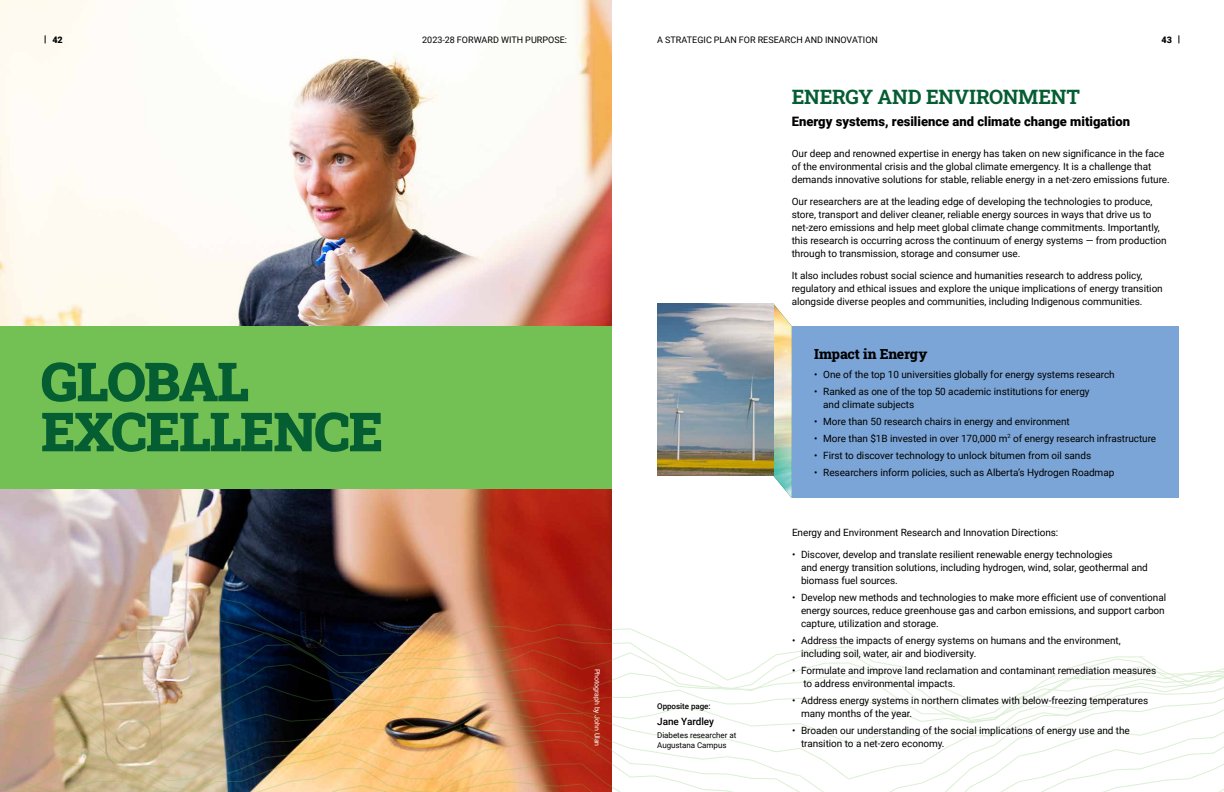
<style>
.page{position:relative;width:1224px;height:792px;background:#fff}
.page>*{position:absolute;margin:0;border:0;box-sizing:border-box;transform-origin:0 0}
.t1{font:54px/50px "Roboto Slab";letter-spacing:-.02em;color:#055d32}
.t2{font:20px "Roboto Slab";letter-spacing:-.01em;color:#055d32}
.t3{font:14px "Roboto Slab";letter-spacing:-.015em;color:#000}
.t4{font:900 13px "Roboto";color:#000}
.t5{font:10px/13px "Roboto";letter-spacing:-.005em;color:#000}
.t6{font:500 10px "Roboto";letter-spacing:-.005em;color:#000}
.t7{font:9px "Roboto";letter-spacing:.005em;color:#000}
.t8{font:900 9px "Roboto";color:#000}
.t9{font:8px/10px "Roboto";letter-spacing:-.005em;color:#000}
.t10{font:500 8px "Roboto";letter-spacing:-.005em;color:#000}
.t11{font:7px "Roboto";letter-spacing:-.005em;color:#fff}
</style>
<div class="page">
<div style="left:792px;top:326px;width:387px;height:172px;background:#7ba5d7"></div>
<img style="left:773px;top:304px;width:19px;height:194px">
<img style="left:657px;top:304px;width:117px;height:172px">
<img style="left:0;top:0;width:612px;height:598px">
<svg style="left:0;top:780px;width:1224px;height:12px"></svg>
<svg style="left:0;top:751px;width:1224px;height:29px"></svg>
<img style="left:0;top:723px;width:1224px;height:28px">
<svg style="left:0;top:721px;width:1189px;height:2px"></svg>
<svg style="left:0;top:705px;width:1224px;height:16px"></svg>
<img style="left:0;top:598px;width:1224px;height:107px">
<svg style="left:251px;top:595px;width:973px;height:86px"></svg>
<svg style="left:0;top:595px;width:160px;height:31px;background:#cab4ab"></svg>
<svg style="left:262px;top:595px;width:251px;height:25px;background:#3d2623"></svg>
<svg style="left:571px;top:595px;width:57px;height:2px"></svg>
<svg style="left:688px;top:595px;width:536px;height:69px"></svg>
<div style="left:0;top:326px;width:612px;height:163px;background:#73c054"></div>
<p class="t8" style="left:52px;top:33px;width:12px">42</p>
<p class="t7" style="left:422px;top:33px;width:146px">2023-28 FORWARD WITH PURPOSE:</p>
<p class="t7" style="left:657px;top:34px;width:222px">A STRATEGIC PLAN FOR RESEARCH AND INNOVATION</p>
<p class="t8" style="left:1162px;top:33px;width:12px">43</p>
<h1 class="t1" style="left:41px;top:355px;width:344px">GLOBAL<br>EXCELLENCE</h1>
<p class="t11" style="left:602px;top:669px;width:79px;rotate:90deg">Photograph by John Ulan</p>
<p class="t10" style="left:657px;top:700px;width:55px">Opposite page:</p>
<p class="t6" style="left:657px;top:714px;width:58px">Jane Yardley</p>
<p class="t9" style="left:657px;top:729px;width:81px">Diabetes researcher at<br>Augustana Campus</p>
<h2 class="t2" style="left:792px;top:83px;width:290px">ENERGY AND ENVIRONMENT</h2>
<h3 class="t4" style="left:792px;top:112px;width:340px">Energy systems, resilience and climate change mitigation</h3>
<p class="t5" style="left:792px;top:146px;width:380px">Our deep and renowned expertise in energy has taken on new significance in the face of the environmental crisis and the global climate emergency. It is a challenge that demands innovative solutions for stable, reliable energy in a net-zero emissions future.</p>
<p class="t5" style="left:792px;top:194px;width:377px">Our researchers are at the leading edge of developing the technologies to produce, store, transport and deliver cleaner, reliable energy sources in ways that drive us to net-zero emissions and help meet global climate change commitments. Importantly, this research is occurring across the continuum of energy systems — from production through to transmission, storage and consumer use.</p>
<p class="t5" style="left:792px;top:268px;width:373px">It also includes robust social science and humanities research to address policy, regulatory and ethical issues and explore the unique implications of energy transition alongside diverse peoples and communities, including Indigenous communities.</p>
<h3 class="t3" style="left:814px;top:344px;width:115px">Impact in Energy</h3>
<p class="t5" style="left:814px;top:367px;width:302px">• One of the top 10 universities globally for energy systems research</p>
<p class="t5" style="left:823px;top:384px;width:268px;text-indent:-9px">• Ranked as one of the top 50 academic institutions for energy and climate subjects</p>
<p class="t5" style="left:814px;top:414px;width:257px">• More than 50 research chairs in energy and environment</p>
<p class="t5" style="left:814px;top:431px;width:344px">• More than $1B invested in over 170,000 m<sup>2</sup> of energy research infrastructure</p>
<p class="t5" style="left:814px;top:448px;width:278px">• First to discover technology to unlock bitumen from oil sands</p>
<p class="t5" style="left:814px;top:465px;width:302px">• Researchers inform policies, such as Alberta’s Hydrogen Roadmap</p>
<p class="t5" style="left:792px;top:526px;width:268px">Energy and Environment Research and Innovation Directions:</p>
<p class="t5" style="left:801px;top:548px;width:348px;text-indent:-9px">• Discover, develop and translate resilient renewable energy technologies<br>and energy transition solutions, including hydrogen, wind, solar, geothermal and biomass fuel sources.</p>
<p class="t5" style="left:801px;top:591px;width:367px;text-indent:-9px">• Develop new methods and technologies to make more efficient use of conventional energy sources, reduce greenhouse gas and carbon emissions, and support carbon capture, utilization and storage.</p>
<p class="t5" style="left:801px;top:634px;width:321px;text-indent:-9px">• Address the impacts of energy systems on humans and the environment, including soil, water, air and biodiversity.</p>
<p class="t5" style="left:803px;top:664px;width:354px;text-indent:-11px">• Formulate and improve land reclamation and contaminant remediation measures to address environmental impacts.</p>
<p class="t5" style="left:801px;top:694px;width:349px;text-indent:-9px">• Address energy systems in northern climates with below-freezing temperatures many months of the year.</p>
<p class="t5" style="left:801px;top:724px;width:330px;text-indent:-9px">• Broaden our understanding of the social implications of energy use and the transition to a net-zero economy.</p>
</div>
